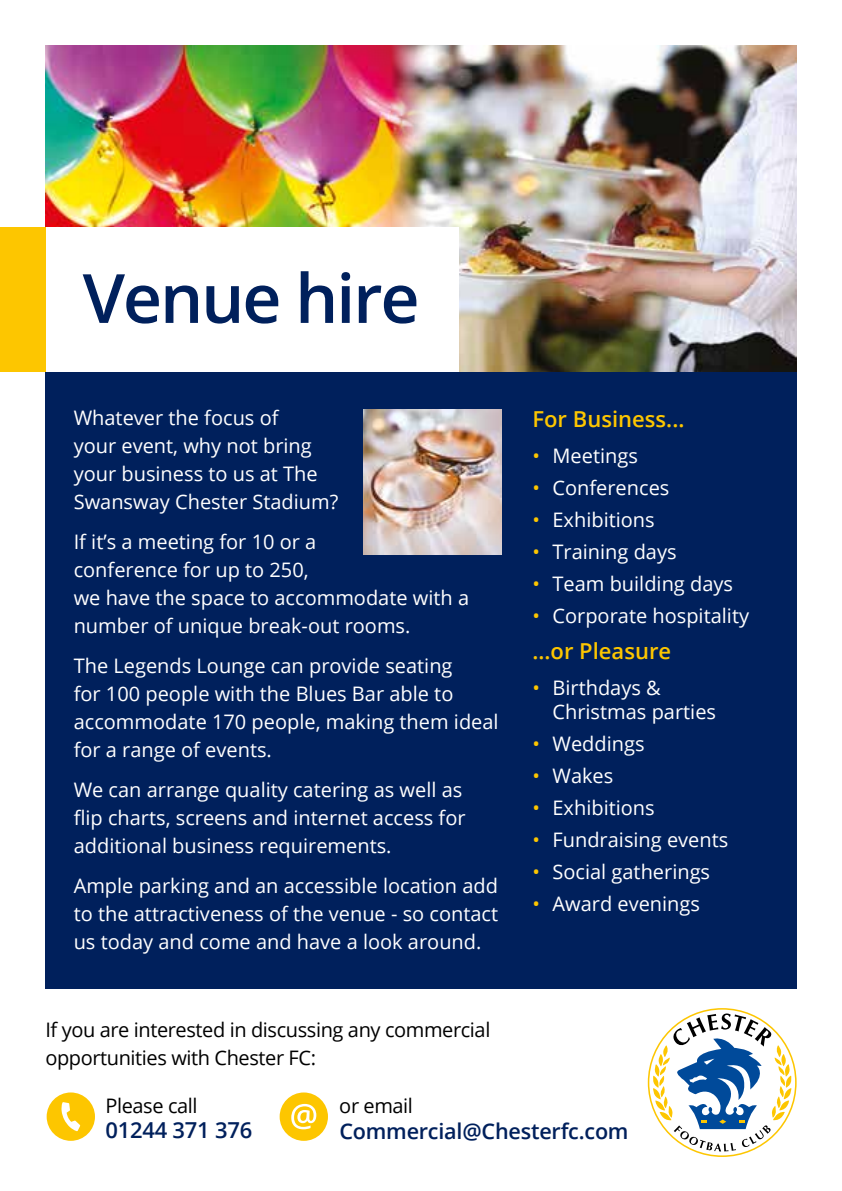
<style>
.page{position:relative;width:842px;height:1191px;background:#fff}
.page>*{position:absolute;margin:0;border:0;box-sizing:border-box;transform-origin:0 0}
.t1{font:600 68px "Open Sans";letter-spacing:-.03em;color:#00205c}
.t2{font:600 22px "Open Sans";color:#fdc600}
.t3{font:600 22px "Open Sans";letter-spacing:-.01em;color:#00205c}
.t4{font:600 21.6px "Open Sans";letter-spacing:-.01em;color:#00205c}
.t5{font:20px/28px "Open Sans";color:#fff}
.t6{font:20px/28px "Open Sans";letter-spacing:-.02em;color:#000}
.s1{color:#fdc600}
</style>
<div class="page">
<div style="left:45px;top:45px;width:752px;height:943px;background:#00205c"></div>
<img style="left:432px;top:45px;width:365px;height:326px">
<img style="left:45px;top:45px;width:387px;height:182px">
<svg style="left:651px;top:1013px;width:142px;height:138px"></svg>
<svg style="left:47px;top:1092px;width:48px;height:48px"></svg>
<svg style="left:280px;top:1092px;width:48px;height:48px"></svg>
<div style="left:45px;top:227px;width:414px;height:144px;background:#fff"></div>
<div style="left:0;top:227px;width:45px;height:144px;background:#fdc600"></div>
<img style="left:364px;top:410px;width:138px;height:144px">
<h1 class="t1" style="left:83px;top:251px;width:338px">Venue hire</h1>
<p class="t5" style="left:74px;top:403px;width:266px">Whatever the focus of<br>your event, why not bring your business to us at The<br>Swansway Chester Stadium?</p>
<p class="t5" style="left:74px;top:527px;width:397px">If it’s a meeting for 10 or a<br>conference for up to 250,<br>we have the space to accommodate with a number of unique break-out rooms.</p>
<p class="t5" style="left:74px;top:651px;width:426px">The Legends Lounge can provide seating<br>for 100 people with the Blues Bar able to accommodate 170 people, making them ideal for a range of events.</p>
<p class="t5" style="left:74px;top:775px;width:393px">We can arrange quality catering as well as flip charts, screens and internet access for additional business requirements.</p>
<p class="t5" style="left:74px;top:871px;width:426px;text-align:justify">Ample parking and an accessible location add to the attractiveness of the venue - so contact us today and come and have a look around.</p>
<p class="t6" style="left:45px;top:1015px;width:446px">If you are interested in discussing any commercial opportunities with Chester FC:</p>
<p class="t2" style="left:532px;top:403px;width:153px">For Business...</p>
<p class="t5" style="left:532px;top:441px;width:107px"><span class="s1">•</span> Meetings</p>
<p class="t5" style="left:532px;top:473px;width:138px"><span class="s1">•</span> Conferences</p>
<p class="t5" style="left:532px;top:505px;width:124px"><span class="s1">•</span> Exhibitions</p>
<p class="t5" style="left:532px;top:537px;width:146px"><span class="s1">•</span> Training days</p>
<p class="t5" style="left:532px;top:569px;width:202px"><span class="s1">•</span> Team building days</p>
<p class="t5" style="left:532px;top:601px;width:218px"><span class="s1">•</span> Corporate hospitality</p>
<p class="t2" style="left:532px;top:635px;width:140px">...or Pleasure</p>
<p class="t5" style="left:552px;top:675px;width:165px;line-height:24px;text-indent:-20px"><span class="s1">•</span> Birthdays &amp;<br>Christmas parties</p>
<p class="t5" style="left:532px;top:729px;width:114px"><span class="s1">•</span> Weddings</p>
<p class="t5" style="left:532px;top:761px;width:82px"><span class="s1">•</span> Wakes</p>
<p class="t5" style="left:532px;top:793px;width:124px"><span class="s1">•</span> Exhibitions</p>
<p class="t5" style="left:532px;top:825px;width:197px"><span class="s1">•</span> Fundraising events</p>
<p class="t5" style="left:532px;top:857px;width:179px"><span class="s1">•</span> Social gatherings</p>
<p class="t5" style="left:532px;top:889px;width:169px"><span class="s1">•</span> Award evenings</p>
<p class="t6" style="left:105px;top:1091px;width:94px">Please call</p>
<p class="t3" style="left:105px;top:1115px;width:148px">01244 371 376</p>
<p class="t6" style="left:339px;top:1091px;width:75px">or email</p>
<p class="t4" style="left:339px;top:1116px;width:291px">Commercial@Chesterfc.com</p>
</div>
